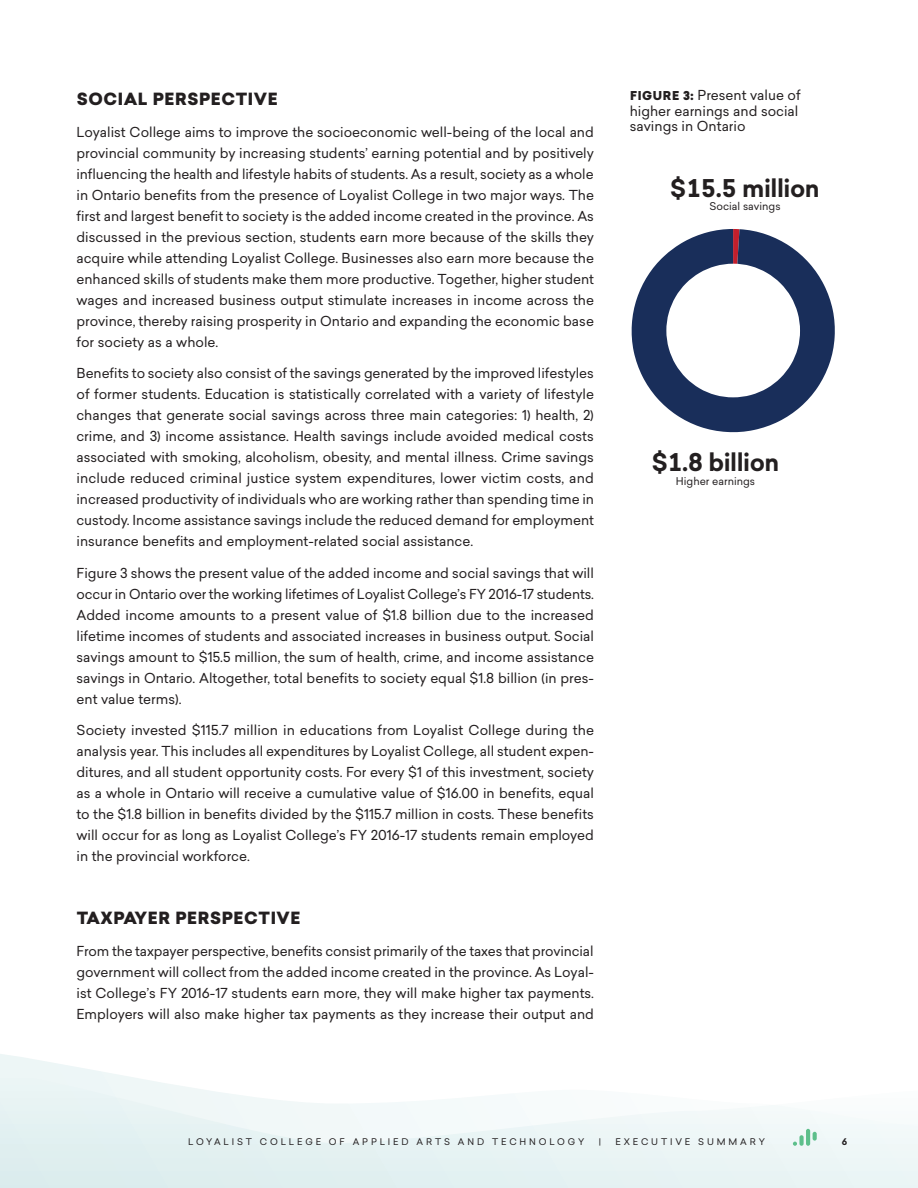
<style>
.page{position:relative;width:918px;height:1188px;background:#fff}
.page>*{position:absolute;margin:0;border:0;box-sizing:border-box;transform-origin:0 0}
.t1{font:285px "Chartwell Pies";color:#192e5a}
.Figure_Text{font:700 24px "Sailec";letter-spacing:-.02em;color:#231f20}
.Heading_2{font:900 16.5px "Sailec";letter-spacing:.035em;color:#231f20}
.Normal_Indented{font:13.5px/21px "Sailec";color:#231f20;text-align:justify}
.Figure_Title{font:13.5px/15.8px "Sailec";color:#231f20}
.Figure_Text-2{font:10.5px "Sailec";color:#231f20}
.t2{font:9px "Sailec";letter-spacing:.32em;color:#231f20}
.t3{font:700 9px "Sailec";color:#231f20}
.s1{font-weight:900;font-size:12px}
.s2{color:#c41f2c}
.s3{color:#fff}
</style>
<div class="page">
<svg style="left:0;top:1054px;width:101px;height:18px"></svg>
<svg style="left:0;top:1072px;width:918px;height:116px"></svg>
<div style="left:799px;top:1135px;width:5px;height:11px;background:#5dbf8b;border-radius:2px"></div>
<hr style="left:806px;top:1129px;width:4px;height:17px;background:#5dbf8b;border-radius:2px">
<svg style="left:793px;top:1142px;width:4px;height:4px"></svg>
<svg style="left:813px;top:1132px;width:4px;height:9px"></svg>
<p class="Heading_2" style="left:77px;top:87px;width:202px">SOCIAL PERSPECTIVE</p>
<p class="Normal_Indented" style="left:76px;top:121px;width:519px">Loyalist College aims to improve the socioeconomic well-being of the local and provincial community by increasing students’ earning potential and by positively influencing the health and lifestyle habits of students. As a result, society as a whole in Ontario benefits from the presence of Loyalist College in two major ways. The first and largest benefit to society is the added income created in the province. As discussed in the previous section, students earn more because of the skills they acquire while attending Loyalist College. Businesses also earn more because the enhanced skills of students make them more productive. Together, higher student wages and increased business output stimulate increases in income across the province, thereby raising prosperity in Ontario and expanding the economic base for society as a whole.</p>
<p class="Normal_Indented" style="left:76px;top:362px;width:519px">Benefits to society also consist of the savings generated by the improved lifestyles of former students. Education is statistically correlated with a variety of lifestyle changes that generate social savings across three main categories: 1) health, 2) crime, and 3) income assistance. Health savings include avoided medical costs associated with smoking, alcoholism, obesity, and mental illness. Crime savings include reduced criminal justice system expenditures, lower victim costs, and increased productivity of individuals who are working rather than spending time in custody. Income assistance savings include the reduced demand for employment insurance benefits and employment-related social assistance.</p>
<p class="Normal_Indented" style="left:76px;top:562px;width:519px">Figure 3 shows the present value of the added income and social savings that will occur in Ontario over the working lifetimes of Loyalist College’s FY 2016-17 students.<br>Added income amounts to a present value of $1.8 billion due to the increased lifetime incomes of students and associated increases in business output. Social savings amount to $15.5 million, the sum of health, crime, and income assistance savings in Ontario. Altogether, total benefits to society equal $1.8 billion (in pres&shy;ent value terms).</p>
<p class="Normal_Indented" style="left:76px;top:719px;width:519px">Society invested $115.7 million in educations from Loyalist College during the analysis year. This includes all expenditures by Loyalist College, all student expen&shy;ditures, and all student opportunity costs. For every $1 of this investment, society as a whole in Ontario will receive a cumulative value of $16.00 in benefits, equal to the $1.8 billion in benefits divided by the $115.7 million in costs. These benefits will occur for as long as Loyalist College’s FY 2016-17 students remain employed in the provincial workforce.</p>
<p class="Heading_2" style="left:77px;top:906px;width:225px">TAXPAYER PERSPECTIVE</p>
<p class="Normal_Indented" style="left:76px;top:940px;width:519px">From the taxpayer perspective, benefits consist primarily of the taxes that provincial government will collect from the added income created in the province. As Loyal&shy;ist College’s FY 2016-17 students earn more, they will make higher tax payments.<br>Employers will also make higher tax payments as they increase their output and</p>
<p class="Figure_Title" style="left:630px;top:87px;width:172px"><span class="s1">FIGURE 3:</span> Present value of higher earnings and social savings in Ontario</p>
<p class="Figure_Text" style="left:670px;top:171px;width:151px">$15.5 million</p>
<p class="Figure_Text-2" style="left:709px;top:199px;width:73px">Social savings</p>
<p class="t1" style="left:617px;top:156px;width:451px"><span class="s2">1</span>99<span class="s3">H</span></p>
<p class="Figure_Text" style="left:652px;top:445px;width:129px">$1.8 billion</p>
<p class="Figure_Text-2" style="left:676px;top:473px;width:81px">Higher earnings</p>
<p class="t2" style="left:188px;top:1135px;width:398px">LOYALIST COLLEGE OF APPLIED ARTS AND TECHNOLOGY</p>
<p class="t2" style="left:599px;top:1135px;width:4px">|</p>
<p class="t2" style="left:616px;top:1135px;width:151px">EXECUTIVE SUMMARY</p>
<p class="t3" style="left:842px;top:1135px;width:7px">6</p>
</div>
